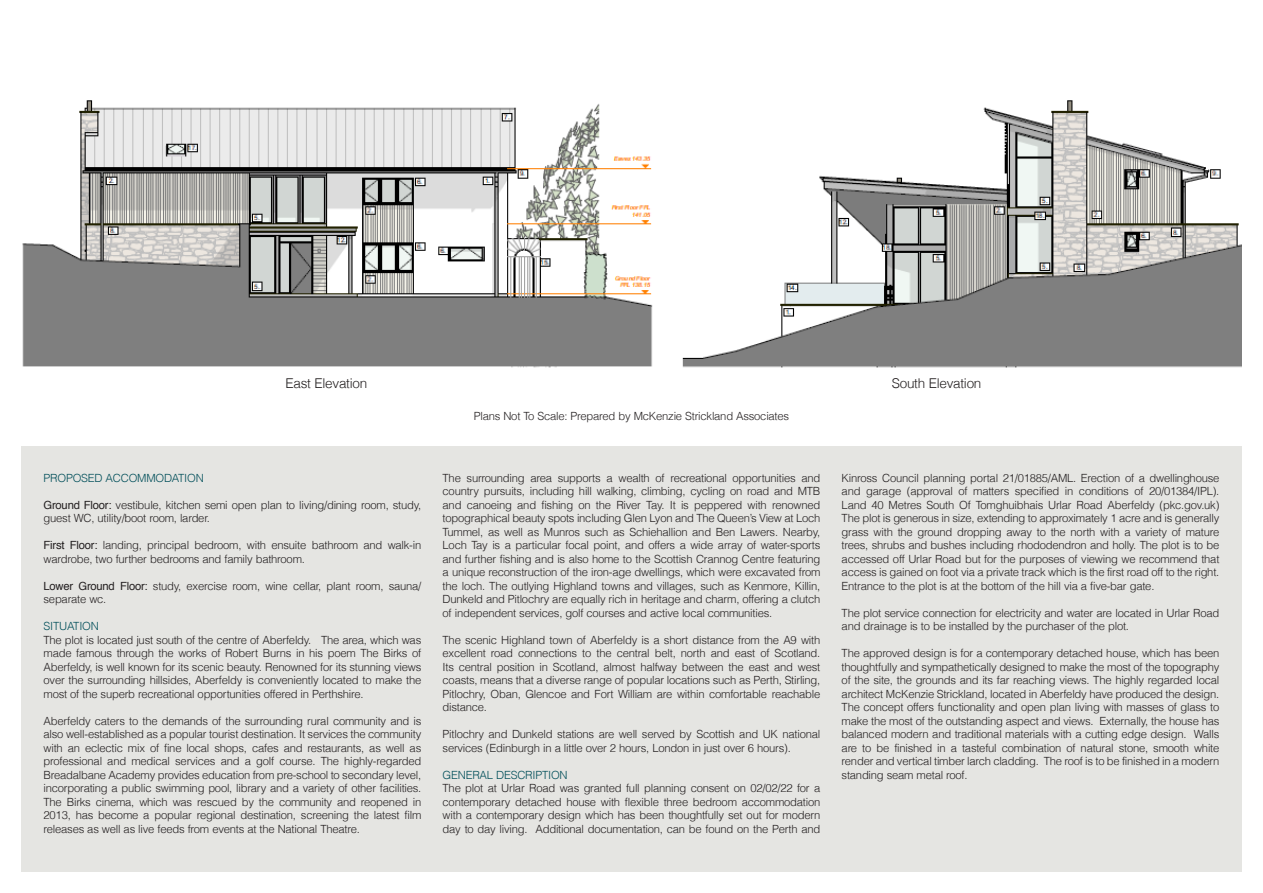
<style>
.page{position:relative;width:1263px;height:893px;background:#fff}
.page>*{position:absolute;margin:0;border:0;box-sizing:border-box;transform-origin:0 0}
._7_BODY_TEXT{font:300 13.5px "Helvetica";letter-spacing:-.02em;color:#231f20}
._7_BODY_TEXT-2{font:300 11.25px/13.5px "Helvetica";letter-spacing:-.02em;color:#231f20;text-align:justify}
._7_BODY_TEXT-3{font:300 11.25px "Helvetica";letter-spacing:-.02em;color:#004e59}
.s1{font-weight:400}
</style>
<div class="page">
<div style="left:21px;top:446px;width:1221px;height:426px;background:#e5e5e2"></div>
<img style="left:22px;top:100px;width:1220px;height:268px">
<p class="_7_BODY_TEXT" style="left:286px;top:372px;width:83px">East Elevation</p>
<p class="_7_BODY_TEXT" style="left:892px;top:372px;width:91px">South Elevation</p>
<p class="_7_BODY_TEXT-2" style="left:474px;top:409px;width:317px">Plans Not To Scale: Prepared by McKenzie Strickland Associates</p>
<p class="_7_BODY_TEXT-3" style="left:44px;top:468px;width:162px">PROPOSED ACCOMMODATION</p>
<p class="_7_BODY_TEXT-2" style="left:44px;top:497px;width:379px"><span class="s1">Ground Floor:</span> vestibule, kitchen semi open plan to living/dining room, study, guest WC, utility/boot room, larder.</p>
<p class="_7_BODY_TEXT-2" style="left:44px;top:538px;width:379px"><span class="s1">First Floor:</span> landing, principal bedroom, with ensuite bathroom and walk-in wardrobe, two further bedrooms and family bathroom.</p>
<p class="_7_BODY_TEXT-2" style="left:44px;top:578px;width:379px"><span class="s1">Lower Ground Floor:</span> study, exercise room, wine cellar, plant room, sauna/ separate wc.</p>
<p class="_7_BODY_TEXT-3" style="left:44px;top:617px;width:57px">SITUATION</p>
<p class="_7_BODY_TEXT-2" style="left:44px;top:632px;width:379px">The plot is located just south of the centre of Aberfeldy. The area, which was made famous through the works of Robert Burns in his poem The Birks of Aberfeldy, is well known for its scenic beauty. Renowned for its stunning views over the surrounding hillsides, Aberfeldy is conveniently located to make the most of the superb recreational opportunities offered in Perthshire.</p>
<p class="_7_BODY_TEXT-2" style="left:44px;top:713px;width:379px">Aberfeldy caters to the demands of the surrounding rural community and is also well-established as a popular tourist destination. It services the community with an eclectic mix of fine local shops, cafes and restaurants, as well as professional and medical services and a golf course. The highly-regarded Breadalbane Academy provides education from pre-school to secondary level, incorporating a public swimming pool, library and a variety of other facilities.<br>The Birks cinema, which was rescued by the community and reopened in 2013, has become a popular regional destination, screening the latest film releases as well as live feeds from events at the National Theatre.</p>
<p class="_7_BODY_TEXT-2" style="left:443px;top:470px;width:379px">The surrounding area supports a wealth of recreational opportunities and country pursuits, including hill walking, climbing, cycling on road and MTB and canoeing and fishing on the River Tay. It is peppered with renowned topographical beauty spots including Glen Lyon and The Queen’s View at Loch Tummel, as well as Munros such as Schiehallion and Ben Lawers. Nearby, Loch Tay is a particular focal point, and offers a wide array of water-sports and further fishing and is also home to the Scottish Crannog Centre featuring a unique reconstruction of the iron-age dwellings, which were excavated from the loch. The outlying Highland towns and villages, such as Kenmore, Killin, Dunkeld and Pitlochry are equally rich in heritage and charm, offering a clutch of independent services, golf courses and active local communities.</p>
<p class="_7_BODY_TEXT-2" style="left:443px;top:632px;width:379px">The scenic Highland town of Aberfeldy is a short distance from the A9 with excellent road connections to the central belt, north and east of Scotland.<br>Its central position in Scotland, almost halfway between the east and west coasts, means that a diverse range of popular locations such as Perth, Stirling, Pitlochry, Oban, Glencoe and Fort William are within comfortable reachable distance.</p>
<p class="_7_BODY_TEXT-2" style="left:443px;top:727px;width:379px">Pitlochry and Dunkeld stations are well served by Scottish and UK national services (Edinburgh in a little over 2 hours, London in just over 6 hours).</p>
<p class="_7_BODY_TEXT-3" style="left:443px;top:765px;width:127px">GENERAL DESCRIPTION</p>
<p class="_7_BODY_TEXT-2" style="left:443px;top:781px;width:379px">The plot at Urlar Road was granted full planning consent on 02/02/22 for a contemporary detached house with flexible three bedroom accommodation with a contemporary design which has been thoughtfully set out for modern day to day living. Additional documentation, can be found on the Perth and</p>
<p class="_7_BODY_TEXT-2" style="left:842px;top:470px;width:379px">Kinross Council planning portal 21/01885/AML. Erection of a dwellinghouse and garage (approval of matters specified in conditions of 20/01384/IPL).<br>Land 40 Metres South Of Tomghuibhais Urlar Road Aberfeldy (pkc.gov.uk)<br>The plot is generous in size, extending to approximately 1 acre and is generally grass with the ground dropping away to the north with a variety of mature trees, shrubs and bushes including rhododendron and holly. The plot is to be accessed off Urlar Road but for the purposes of viewing we recommend that access is gained on foot via a private track which is the first road off to the right.<br>Entrance to the plot is at the bottom of the hill via a five-bar gate.</p>
<p class="_7_BODY_TEXT-2" style="left:842px;top:605px;width:379px">The plot service connection for electricity and water are located in Urlar Road and drainage is to be installed by the purchaser of the plot.</p>
<p class="_7_BODY_TEXT-2" style="left:842px;top:646px;width:379px">The approved design is for a contemporary detached house, which has been thoughtfully and sympathetically designed to make the most of the topography of the site, the grounds and its far reaching views. The highly regarded local architect McKenzie Strickland, located in Aberfeldy have produced the design.<br>The concept offers functionality and open plan living with masses of glass to make the most of the outstanding aspect and views. Externally, the house has balanced modern and traditional materials with a cutting edge design. Walls are to be finished in a tasteful combination of natural stone, smooth white render and vertical timber larch cladding. The roof is to be finished in a modern standing seam metal roof.</p>
</div>
